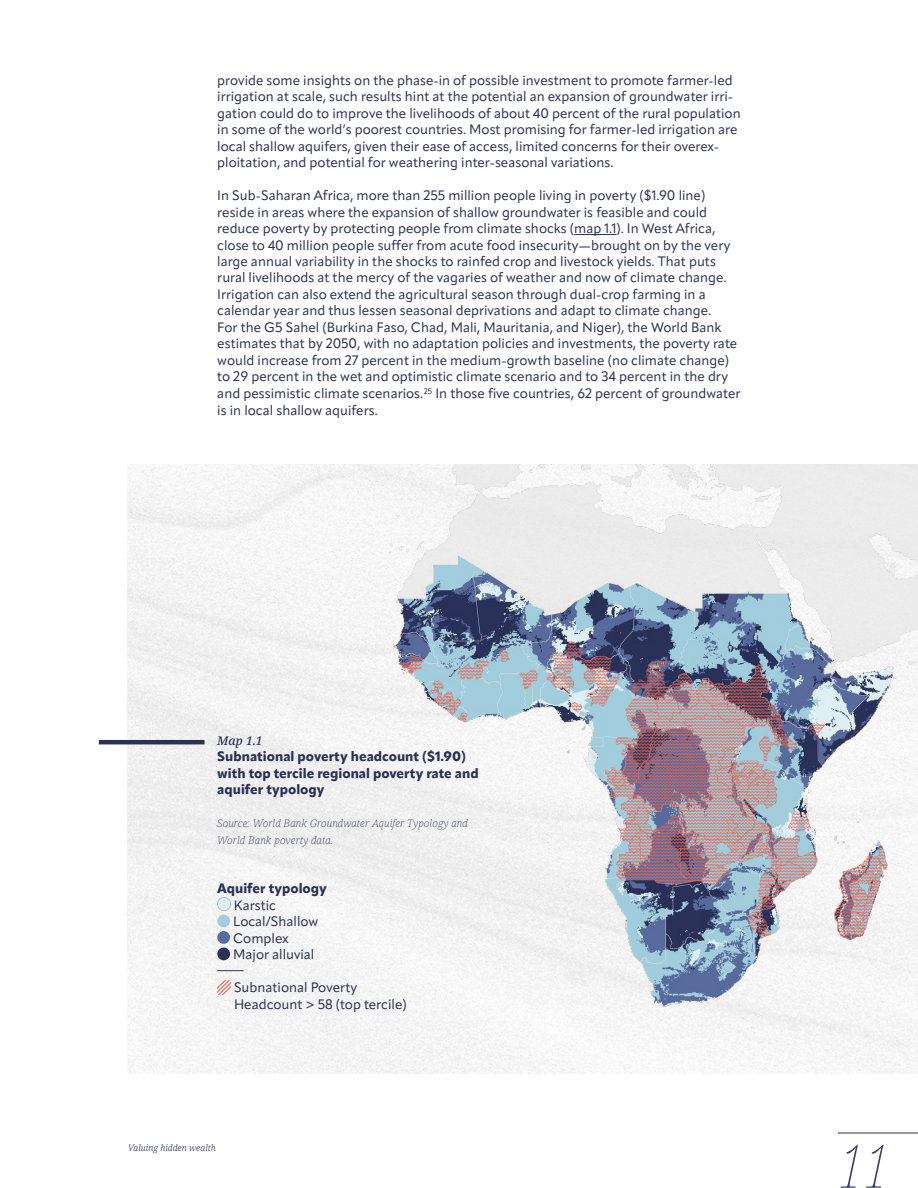
<style>
.page{position:relative;width:918px;height:1188px;background:#fff}
.page>*{position:absolute;margin:0;border:0;box-sizing:border-box;transform-origin:0 0}
.t1{font:italic 100 extra-condensed 60px "Noto Serif";color:#3a3e63}
.t2{font:13.5px/16.5px "Apparat";color:#2a3157}
.t3{font:800 13.5px/16.5px "Apparat";color:#2a3157}
.t4{font:italic 500 12px "Noto Serif";color:#2a3157}
.t5{font:italic 200 10.5px/16.5px "Noto Serif";letter-spacing:.01em;color:#2a3157}
.t6{font:italic 300 9px "Noto Serif";color:#2a3157}
</style>
<div class="page">
<div style="left:128px;top:464px;width:790px;height:609px;background:#f4f4f4"></div>
<hr style="left:838px;top:1133px;width:80px;height:1px;background:#2a3157">
<hr style="left:574px;top:234px;width:42px;height:1px;background:#2a3157">
<div style="left:218px;top:897px;width:13px;height:14px;background:#e0eff4;border-radius:50%"></div>
<div style="left:217px;top:897px;width:14px;height:14px;border:1px solid #a2cddd;border-radius:50%"></div>
<div style="left:217px;top:915px;width:13px;height:12px;background:#a2cddd;border-radius:50%"></div>
<div style="left:217px;top:931px;width:13px;height:13px;background:#596b9c;border-radius:50%"></div>
<div style="left:217px;top:948px;width:13px;height:12px;background:#2a3158;border-radius:50%"></div>
<svg style="left:217px;top:981px;width:14px;height:13px"></svg>
<hr style="left:99px;top:740px;width:106px;height:4px;background:#2a3157">
<svg style="left:217px;top:970px;width:27px;height:1px"></svg>
<img style="left:365px;top:464px;width:553px;height:572px">
<p class="t2" style="left:217px;top:72px;width:525px">provide some insights on the phase-in of possible investment to promote farmer-led irrigation at scale, such results hint at the potential an expansion of groundwater irri&shy;gation could do to improve the livelihoods of about 40 percent of the rural population in some of the world’s poorest countries. Most promising for farmer-led irrigation are local shallow aquifers, given their ease of access, limited concerns for their overex&shy;ploitation, and potential for weathering inter-seasonal variations.</p>
<p class="t2" style="left:217px;top:187px;width:525px">In Sub-Saharan Africa, more than 255 million people living in poverty ($1.90 line) reside in areas where the expansion of shallow groundwater is feasible and could reduce poverty by protecting people from climate shocks (map 1.1). In West Africa, close to 40 million people suffer from acute food insecurity—brought on by the very large annual variability in the shocks to rainfed crop and livestock yields. That puts rural livelihoods at the mercy of the vagaries of weather and now of climate change.<br>Irrigation can also extend the agricultural season through dual-crop farming in a calendar year and thus lessen seasonal deprivations and adapt to climate change.<br>For the G5 Sahel (Burkina Faso, Chad, Mali, Mauritania, and Niger), the World Bank estimates that by 2050, with no adaptation policies and investments, the poverty rate would increase from 27 percent in the medium-growth baseline (no climate change) to 29 percent in the wet and optimistic climate scenario and to 34 percent in the dry and pessimistic climate scenarios.<sup>25</sup> In those five countries, 62 percent of groundwater is in local shallow aquifers.</p>
<p class="t4" style="left:217px;top:732px;width:47px">Map 1.1</p>
<p class="t3" style="left:217px;top:748px;width:263px">Subnational poverty headcount ($1.90) with top tercile regional poverty rate and aquifer typology</p>
<p class="t5" style="left:217px;top:815px;width:252px">Source: World Bank Groundwater Aquifer Typology and<br>World Bank poverty data.</p>
<p class="t3" style="left:217px;top:880px;width:111px">Aquifer typology</p>
<p class="t2" style="left:233px;top:897px;width:87px">Karstic<br>Local/Shallow<br>Complex<br>Major alluvial</p>
<p class="t2" style="left:234px;top:979px;width:174px">Subnational Poverty<br>Headcount &gt; 58 (top tercile)</p>
<p class="t6" style="left:128px;top:1141px;width:89px">Valuing hidden wealth</p>
<h1 class="t1" style="left:838px;top:1126px;width:52px">11</h1>
</div>
